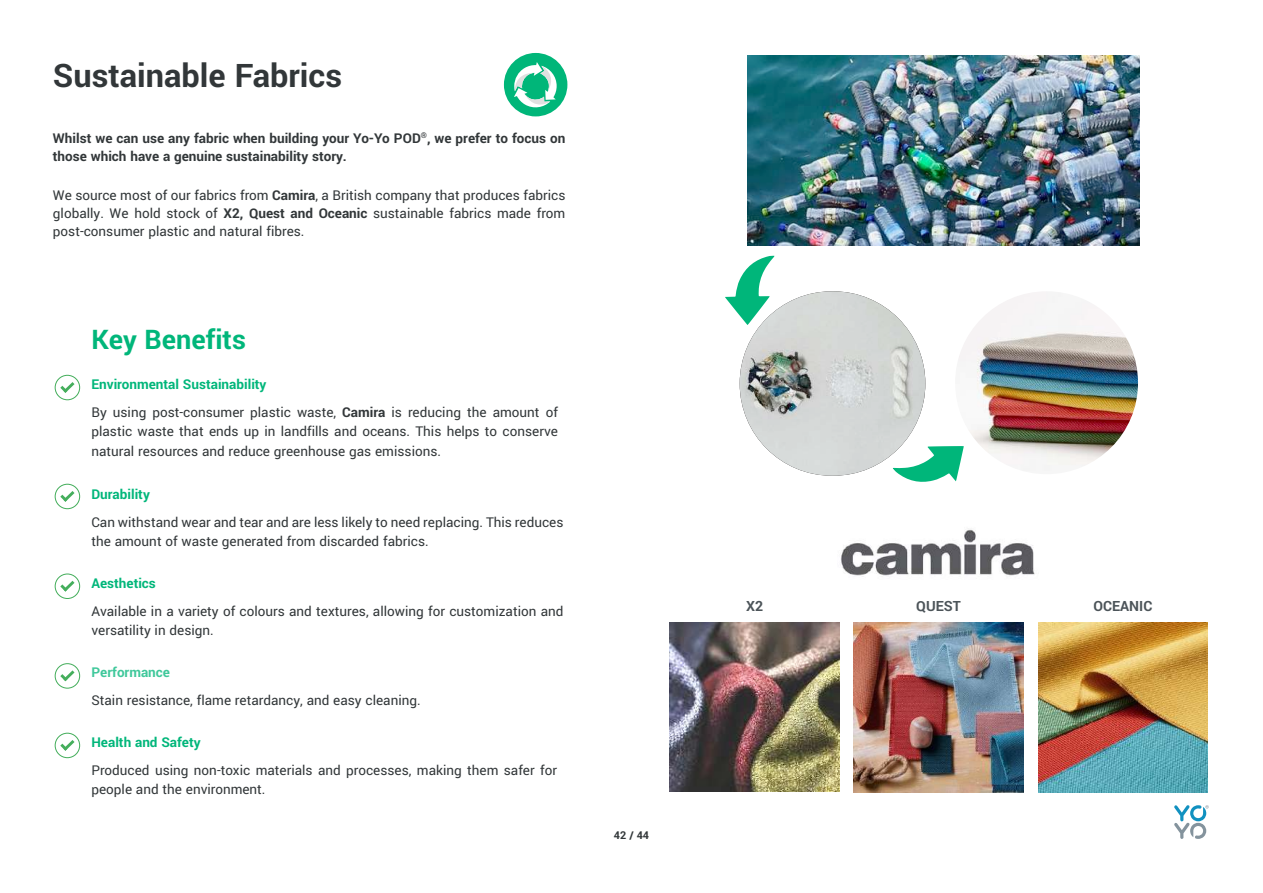
<style>
.page{position:relative;width:1263px;height:893px;background:#fff}
.page>*{position:absolute;margin:0;border:0;box-sizing:border-box;transform-origin:0 0}
.t1{font:700 36px "Yantramanav";color:#323739}
.t2{font:700 30px "Yantramanav";color:#00b67a}
.t3{font:700 15.6px "Yantramanav";color:#4c5459}
.t4{font:15px/19.5px "Yantramanav";color:#323739}
.t5{font:700 15px/18px "Yantramanav";color:#323739}
.t6{font:700 15px "Yantramanav";color:#00b67a}
.t7{font:700 15px "Yantramanav";color:#40c89b}
.t8{font:700 12px "Yantramanav";color:#323739}
.s1{font-weight:700}
.s2{font-weight:700;color:#00b67a}
</style>
<div class="page">
<svg style="left:1174px;top:805px;width:35px;height:34px"></svg>
<img style="left:841px;top:529px;width:194px;height:48px">
<img style="left:670px;top:622px;width:170px;height:169px">
<img style="left:854px;top:622px;width:169px;height:170px">
<img style="left:1038px;top:622px;width:170px;height:170px">
<svg style="left:55px;top:375px;width:25px;height:25px"></svg>
<svg style="left:55px;top:484px;width:25px;height:25px"></svg>
<svg style="left:55px;top:573px;width:25px;height:26px"></svg>
<svg style="left:55px;top:663px;width:25px;height:26px"></svg>
<svg style="left:55px;top:733px;width:25px;height:25px"></svg>
<div style="left:504px;top:53px;width:63px;height:63px;background:#00b679;border-radius:32px"></div>
<svg style="left:514px;top:62px;width:44px;height:50px"></svg>
<img style="left:747px;top:55px;width:393px;height:191px">
<img style="left:955px;top:291px;width:183px;height:183px;border-radius:91px">
<img style="left:740px;top:291px;width:185px;height:185px;border-radius:92px">
<svg style="left:892px;top:446px;width:72px;height:36px"></svg>
<svg style="left:725px;top:255px;width:50px;height:70px"></svg>
<h1 class="t1" style="left:53px;top:53px;width:291px">Sustainable Fabrics</h1>
<p class="t5" style="left:53px;top:130px;width:514px">Whilst we can use any fabric when building your Yo-Yo POD<sup>®</sup>, we prefer to focus on those which have a genuine sustainability story.</p>
<p class="t4" style="left:53px;top:186px;width:514px;line-height:18px;text-align:justify">We source most of our fabrics from <span class="s1">Camira</span>, a British company that produces fabrics globally. We hold stock of <span class="s1">X2, Quest and Oceanic</span> sustainable fabrics made from post-consumer plastic and natural fibres.</p>
<h2 class="t2" style="left:91px;top:321px;width:156px">Key Benefits</h2>
<p class="t4" style="left:91px;top:370px;width:468px;line-height:28px"><span class="s2">Environmental Sustainability<br></span>By using post-consumer plastic waste, <span class="s1">Camira</span> is reducing the amount of</p>
<p class="t4" style="left:91px;top:422px;width:468px">plastic waste that ends up in landfills and oceans. This helps to conserve natural resources and reduce greenhouse gas emissions.</p>
<p class="t6" style="left:91px;top:485px;width:60px">Durability</p>
<p class="t4" style="left:91px;top:513px;width:474px">Can withstand wear and tear and are less likely to need replacing. This reduces the amount of waste generated from discarded fabrics.</p>
<p class="t6" style="left:91px;top:574px;width:66px">Aesthetics</p>
<p class="t4" style="left:91px;top:601px;width:473px">Available in a variety of colours and textures, allowing for customization and versatility in design.</p>
<p class="t7" style="left:91px;top:663px;width:80px">Performance</p>
<p class="t4" style="left:91px;top:691px;width:331px">Stain resistance, flame retardancy, and easy cleaning.</p>
<p class="t6" style="left:91px;top:733px;width:111px">Health and Safety</p>
<p class="t4" style="left:91px;top:760px;width:467px">Produced using non-toxic materials and processes, making them safer for people and the environment.</p>
<p class="t8" style="left:614px;top:828px;width:37px">42 / 44</p>
<p class="t3" style="left:746px;top:596px;width:19px">X2</p>
<p class="t3" style="left:916px;top:596px;width:46px">QUEST</p>
<p class="t3" style="left:1093px;top:596px;width:60px">OCEANIC</p>
</div>
